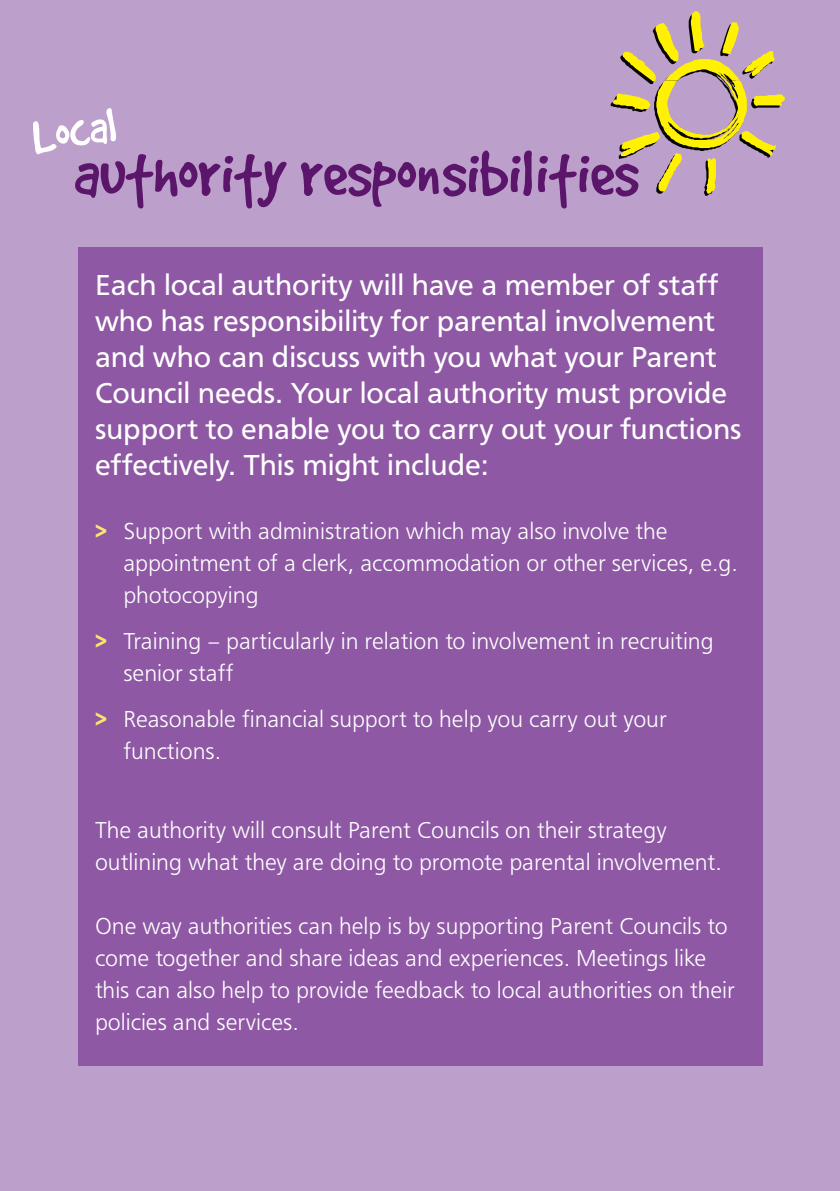
<style>
.page{position:relative;width:840px;height:1191px;background:#fff}
.page>*{position:absolute;margin:0;border:0;box-sizing:border-box;transform-origin:0 0}
.t1{font:71.2px "Good Dog Plain";color:#5b166b}
.t2{font:52px "Good Dog Plain";color:#fff}
.t3{font:30px/36px "Frutus T";color:#fff}
.t4{font:300 24px/32px "Frutus T";color:#fff}
.s1{font-weight:700;color:#ffe46c}
</style>
<div class="page">
<div style="left:0;top:0;width:839px;height:1191px;background:#bc9fcb"></div>
<div style="left:79px;top:247px;width:683px;height:819px;background:#8e58a4"></div>
<svg style="left:610px;top:11px;width:174px;height:185px"></svg>
<p class="t2" style="left:28px;top:114px;width:87px;rotate:-10deg">Local</p>
<p class="t1" style="left:74px;top:139px;width:566px">authority responsibilities</p>
<p class="t3" style="left:95px;top:267px;width:647px">Each local authority will have a member of staff who has responsibility for parental involvement and who can discuss with you what your Parent Council needs. Your local authority must provide support to enable you to carry out your functions effectively. This might include:</p>
<p class="t4" style="left:123px;top:515px;width:615px;text-indent:-28px"><span class="s1">&gt;</span> Support with administration which may also involve the appointment of a clerk, accommodation or other services, e.g. photocopying</p>
<p class="t4" style="left:123px;top:625px;width:591px;text-indent:-28px"><span class="s1">&gt;</span> Training – particularly in relation to involvement in recruiting senior staff</p>
<p class="t4" style="left:123px;top:703px;width:544px;text-indent:-28px"><span class="s1">&gt;</span> Reasonable financial support to help you carry out your functions.</p>
<p class="t4" style="left:95px;top:813px;width:628px">The authority will consult Parent Councils on their strategy outlining what they are doing to promote parental involvement.</p>
<p class="t4" style="left:95px;top:909px;width:641px">One way authorities can help is by supporting Parent Councils to come together and share ideas and experiences. Meetings like this can also help to provide feedback to local authorities on their policies and services.</p>
</div>
